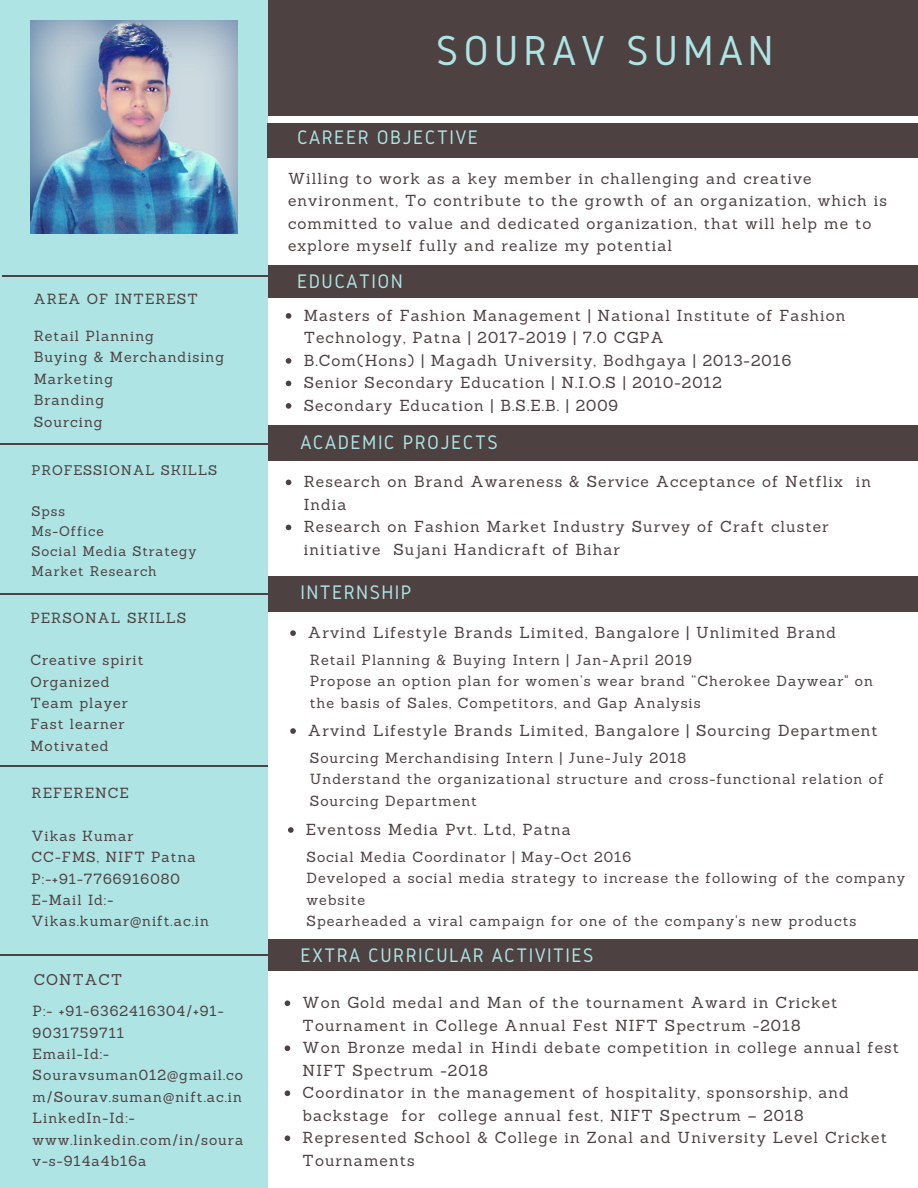
<style>
.page{position:relative;width:918px;height:1188px;background:#fff}
.page>*{position:absolute;margin:0;border:0;box-sizing:border-box;transform-origin:0 0}
.t1{font:43.65px "Gidole";letter-spacing:.12em;color:#afe4e4}
.t2{font:20.4px "Gidole";letter-spacing:.07em;color:#afe4e4}
.t3{font:15.6px/22.5px "Sanchez";letter-spacing:.07em;color:#4d4141}
.t4{font:15.15px "Sanchez";letter-spacing:.07em;color:#4d4141}
.t5{font:14.25px/21.3px "Sanchez";letter-spacing:.07em;color:#4d4141}
.t6{font:13.65px/20.2px "Sanchez";letter-spacing:.07em;color:#4d4141}
</style>
<div class="page">
<div style="left:266px;top:0;width:652px;height:116px;background:#4d4141"></div>
<div style="left:0;top:0;width:268px;height:1188px;background:#afe4e4"></div>
<div style="left:268px;top:425px;width:650px;height:36px;background:#4d4141"></div>
<div style="left:268px;top:576px;width:650px;height:36px;background:#4d4141"></div>
<div style="left:268px;top:266px;width:650px;height:32px;background:#4d4141"></div>
<svg style="left:286px;top:313px;width:5px;height:6px"></svg>
<svg style="left:286px;top:358px;width:5px;height:6px"></svg>
<svg style="left:286px;top:381px;width:5px;height:5px"></svg>
<svg style="left:286px;top:403px;width:5px;height:6px"></svg>
<svg style="left:286px;top:480px;width:5px;height:5px"></svg>
<svg style="left:286px;top:525px;width:5px;height:5px"></svg>
<svg style="left:290px;top:630px;width:6px;height:6px"></svg>
<svg style="left:290px;top:728px;width:6px;height:6px"></svg>
<svg style="left:288px;top:827px;width:6px;height:6px"></svg>
<div style="left:268px;top:939px;width:650px;height:32px;background:#4d4141"></div>
<svg style="left:285px;top:1000px;width:5px;height:6px"></svg>
<svg style="left:285px;top:1045px;width:5px;height:6px"></svg>
<svg style="left:285px;top:1090px;width:5px;height:6px"></svg>
<svg style="left:285px;top:1135px;width:5px;height:6px"></svg>
<div style="left:268px;top:123px;width:650px;height:34px;background:#4d4141"></div>
<img style="left:30px;top:20px;width:207px;height:214px">
<svg style="left:0;top:443px;width:8px;height:2px"></svg>
<hr style="left:8px;top:443px;width:50px;height:2px;background:#4d4141">
<hr style="left:58px;top:443px;width:51px;height:2px;background:#4d4141">
<hr style="left:109px;top:443px;width:51px;height:2px;background:#4d4141">
<hr style="left:160px;top:443px;width:51px;height:2px;background:#4d4141">
<hr style="left:210px;top:443px;width:51px;height:2px;background:#4d4141">
<svg style="left:261px;top:443px;width:7px;height:2px"></svg>
<hr style="left:6px;top:593px;width:51px;height:1px;background:#4d4141">
<hr style="left:57px;top:593px;width:51px;height:1px;background:#4d4141">
<hr style="left:108px;top:593px;width:51px;height:1px;background:#4d4141">
<hr style="left:159px;top:593px;width:50px;height:1px;background:#4d4141">
<hr style="left:209px;top:593px;width:51px;height:1px;background:#4d4141">
<hr style="left:10px;top:276px;width:51px;height:1px;background:#4d4141">
<hr style="left:60px;top:276px;width:51px;height:1px;background:#4d4141">
<hr style="left:111px;top:276px;width:51px;height:1px;background:#4d4141">
<hr style="left:162px;top:276px;width:51px;height:1px;background:#4d4141">
<hr style="left:213px;top:276px;width:50px;height:1px;background:#4d4141">
<hr style="left:7px;top:765px;width:51px;height:1px;background:#4d4141">
<hr style="left:58px;top:765px;width:51px;height:1px;background:#4d4141">
<hr style="left:109px;top:765px;width:51px;height:1px;background:#4d4141">
<hr style="left:160px;top:765px;width:51px;height:1px;background:#4d4141">
<hr style="left:211px;top:765px;width:49px;height:1px;background:#4d4141">
<hr style="left:6px;top:954px;width:51px;height:1px;background:#4d4141">
<hr style="left:57px;top:954px;width:51px;height:1px;background:#4d4141">
<hr style="left:108px;top:954px;width:51px;height:1px;background:#4d4141">
<hr style="left:159px;top:954px;width:50px;height:1px;background:#4d4141">
<hr style="left:209px;top:954px;width:51px;height:1px;background:#4d4141">
<p class="t5" style="left:34px;top:288px;width:166px">AREA OF INTEREST</p>
<p class="t5" style="left:34px;top:325px;width:192px">Retail Planning<br>Buying &amp; Merchandising<br>Marketing<br>Branding<br>Sourcing</p>
<p class="t6" style="left:32px;top:460px;width:187px">PROFESSIONAL SKILLS</p>
<p class="t6" style="left:32px;top:500px;width:166px">Spss<br>Ms-Office<br>Social Media Strategy<br>Market Research</p>
<p class="t5" style="left:30px;top:607px;width:157px">PERSONAL SKILLS</p>
<p class="t5" style="left:30px;top:649px;width:115px">Creative spirit<br>Organized<br>Team player<br>Fast learner<br>Motivated</p>
<p class="t5" style="left:32px;top:782px;width:99px">REFERENCE</p>
<p class="t5" style="left:32px;top:825px;width:179px">Vikas Kumar<br>CC-FMS, NIFT Patna<br>P:-+91-7766916080<br>E-Mail Id:-<br>Vikas.kumar@nift.ac.in</p>
<p class="t4" style="left:34px;top:970px;width:90px">CONTACT</p>
<p class="t5" style="left:33px;top:1000px;width:212px">P:- +91-6362416304/+91-<br>9031759711<br>Email-Id:-<br>Souravsuman012@gmail.co m/Sourav.suman@nift.ac.in<br>LinkedIn-Id:- www.linkedin.com/in/soura v-s-914a4b16a</p>
<h1 class="t1" style="left:436px;top:26px;width:339px">SOURAV SUMAN</h1>
<h2 class="t2" style="left:297px;top:126px;width:183px">CAREER OBJECTIVE</h2>
<p class="t3" style="left:288px;top:167px;width:601px">Willing to work as a key member in challenging and creative environment, To contribute to the growth of an organization, which is committed to value and dedicated organization, that will help me to explore myself fully and realize my potential</p>
<h2 class="t2" style="left:297px;top:270px;width:107px">EDUCATION</h2>
<p class="t3" style="left:304px;top:304px;width:543px">Masters of Fashion Management | National Institute of Fashion Technology, Patna | 2017-2019 | 7.0 CGPA<br>B.Com(Hons) | Magadh University, Bodhgaya | 2013-2016<br>Senior Secondary Education | N.I.O.S | 2010-2012<br>Secondary Education | B.S.E.B. | 2009</p>
<h2 class="t2" style="left:300px;top:431px;width:199px">ACADEMIC PROJECTS</h2>
<p class="t3" style="left:304px;top:471px;width:569px">Research on Brand Awareness &amp; Service Acceptance of Netflix in India<br>Research on Fashion Market Industry Survey of Craft cluster initiative Sujani Handicraft of Bihar</p>
<h2 class="t2" style="left:300px;top:581px;width:113px">INTERNSHIP</h2>
<p class="t3" style="left:308px;top:621px;width:529px">Arvind Lifestyle Brands Limited, Bangalore | Unlimited Brand</p>
<p class="t5" style="left:310px;top:649px;width:565px">Retail Planning &amp; Buying Intern | Jan-April 2019<br>Propose an option plan for women’s wear brand “Cherokee Daywear" on the basis of Sales, Competitors, and Gap Analysis</p>
<p class="t3" style="left:308px;top:719px;width:571px">Arvind Lifestyle Brands Limited, Bangalore | Sourcing Department</p>
<p class="t5" style="left:310px;top:747px;width:575px">Sourcing Merchandising Intern | June-July 2018<br>Understand the organizational structure and cross-functional relation of<br>Sourcing Department</p>
<p class="t3" style="left:306px;top:818px;width:266px">Eventoss Media Pvt. Ltd, Patna</p>
<p class="t5" style="left:306px;top:846px;width:600px">Social Media Coordinator | May-Oct 2016<br>Developed a social media strategy to increase the following of the company website<br>Spearheaded a viral campaign for one of the company's new products</p>
<h2 class="t2" style="left:300px;top:944px;width:295px">EXTRA CURRICULAR ACTIVITIES</h2>
<p class="t3" style="left:303px;top:991px;width:598px">Won Gold medal and Man of the tournament Award in Cricket Tournament in College Annual Fest NIFT Spectrum -2018<br>Won Bronze medal in Hindi debate competition in college annual fest NIFT Spectrum -2018<br>Coordinator in the management of hospitality, sponsorship, and backstage for college annual fest, NIFT Spectrum – 2018<br>Represented School &amp; College in Zonal and University Level Cricket Tournaments</p>
</div>
